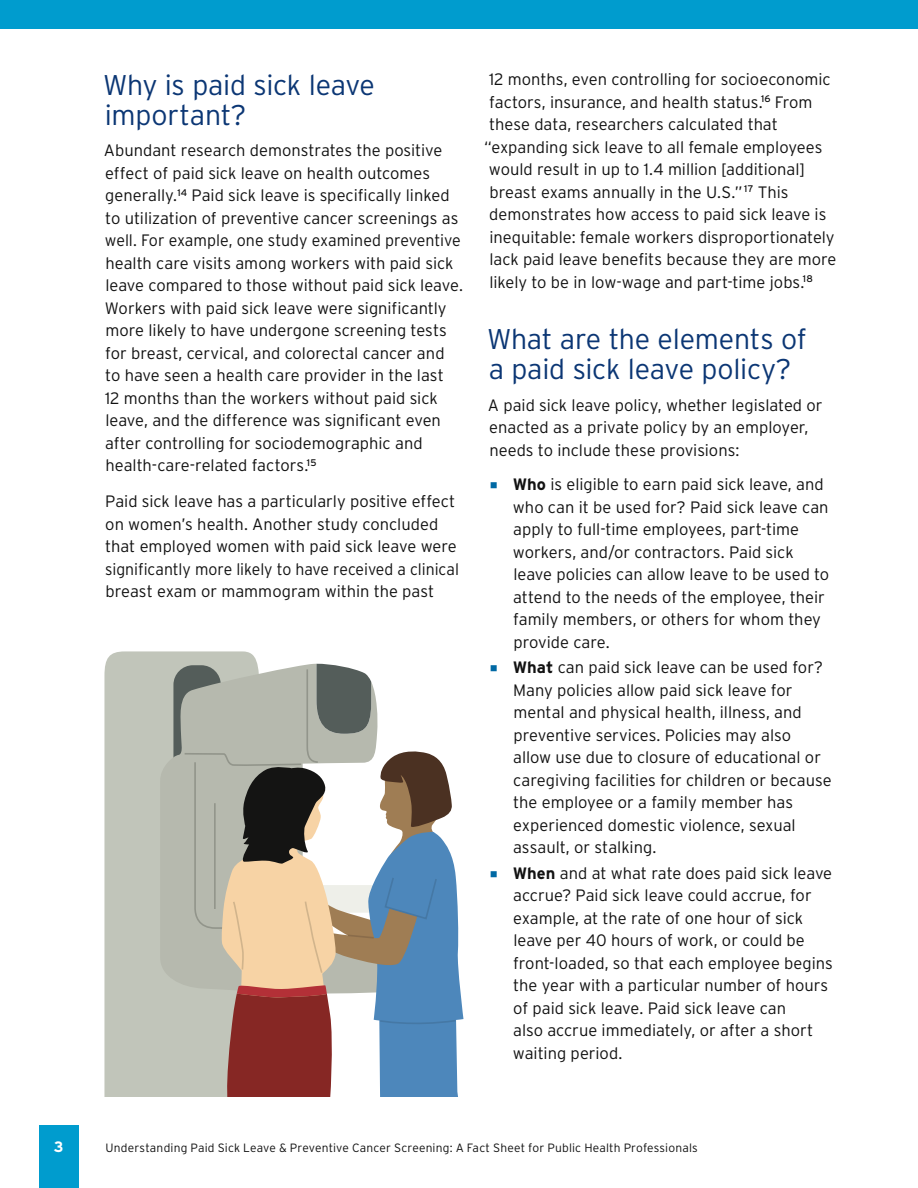
<style>
.page{position:relative;width:918px;height:1188px;background:#fff}
.page>*{position:absolute;margin:0;border:0;box-sizing:border-box;transform-origin:0 0}
.t1{font:300 28.5px/30px "Interstate";letter-spacing:-.01em;color:#0b3674}
.body_text{font:300 16.5px/22.5px "Interstate";color:#121212}
.body_text_-_before_bullets{font:300 16.5px/22.5px "Interstate";color:#121212}
.t2{font:700 15px "Interstate";color:#fff}
.t3{font:300 12px "Interstate";letter-spacing:.015em;color:#121212}
.s1{font-weight:700}
</style>
<div class="page">
<div style="left:0;top:0;width:918px;height:28px;background:#009cce"></div>
<div style="left:39px;top:1125px;width:40px;height:63px;background:#009cce"></div>
<svg style="left:104px;top:651px;width:154px;height:446px;background:#c3c7bd"></svg>
<svg style="left:160px;top:664px;width:23px;height:330px;background:#afb3a9"></svg>
<svg style="left:183px;top:664px;width:281px;height:433px"></svg>
<h2 class="t1" style="left:103px;top:70px;width:273px">Why is paid sick leave important?</h2>
<p class="body_text" style="left:104px;top:139px;width:361px">Abundant research demonstrates the positive effect of paid sick leave on health outcomes generally.<sup>14</sup> Paid sick leave is specifically linked to utilization of preventive cancer screenings as well. For example, one study examined preventive health care visits among workers with paid sick leave compared to those without paid sick leave.<br>Workers with paid sick leave were significantly more likely to have undergone screening tests for breast, cervical, and colorectal cancer and<br>to have seen a health care provider in the last<br>12 months than the workers without paid sick leave, and the difference was significant even after controlling for sociodemographic and health-care-related factors.<sup>15</sup></p>
<p class="body_text" style="left:105px;top:490px;width:355px">Paid sick leave has a particularly positive effect on women’s health. Another study concluded that employed women with paid sick leave were significantly more likely to have received a clinical breast exam or mammogram within the past</p>
<p class="body_text" style="left:489px;top:68px;width:343px">12 months, even controlling for socioeconomic</p>
<p class="body_text" style="left:489px;top:91px;width:325px">factors, insurance, and health status.<sup>16</sup> From</p>
<p class="body_text" style="left:489px;top:113px;width:290px">these data, researchers calculated that</p>
<p class="body_text" style="left:484px;top:136px;width:340px">“expanding sick leave to all female employees</p>
<p class="body_text" style="left:489px;top:158px;width:318px">would result in up to 1.4 million [additional]</p>
<p class="body_text" style="left:489px;top:181px;width:301px">breast exams annually in the U.S.” <sup>17</sup> This</p>
<p class="body_text" style="left:489px;top:203px;width:339px">demonstrates how access to paid sick leave is</p>
<p class="body_text" style="left:489px;top:226px;width:347px">inequitable: female workers disproportionately</p>
<p class="body_text" style="left:489px;top:248px;width:349px">lack paid leave benefits because they are more</p>
<p class="body_text" style="left:489px;top:271px;width:325px">likely to be in low-wage and part-time jobs.<sup>18</sup></p>
<h2 class="t1" style="left:487px;top:324px;width:321px">What are the elements of a paid sick leave policy?</h2>
<p class="body_text_-_before_bullets" style="left:488px;top:394px;width:336px">A paid sick leave policy, whether legislated or enacted as a private policy by an employer, needs to include these provisions:</p>
<p class="body_text" style="left:513px;top:473px;width:318px"><span class="s1">Who</span> is eligible to earn paid sick leave, and who can it be used for? Paid sick leave can apply to full-time employees, part-time workers, and/or contractors. Paid sick leave policies can allow leave to be used to attend to the needs of the employee, their family members, or others for whom they provide care.</p>
<p class="body_text" style="left:513px;top:656px;width:320px"><span class="s1">What</span> can paid sick leave can be used for?<br>Many policies allow paid sick leave for mental and physical health, illness, and preventive services. Policies may also allow use due to closure of educational or caregiving facilities for children or because the employee or a family member has experienced domestic violence, sexual assault, or stalking.</p>
<p class="body_text" style="left:513px;top:862px;width:321px"><span class="s1">When</span> and at what rate does paid sick leave accrue? Paid sick leave could accrue, for example, at the rate of one hour of sick leave per 40 hours of work, or could be front-loaded, so that each employee begins the year with a particular number of hours of paid sick leave. Paid sick leave can<br>also accrue immediately, or after a short waiting period.</p>
<p class="t2" style="left:54px;top:1138px;width:11px">3</p>
<p class="t3" style="left:106px;top:1141px;width:594px">Understanding Paid Sick Leave &amp; Preventive Cancer Screening: A Fact Sheet for Public Health Professionals</p>
</div>
